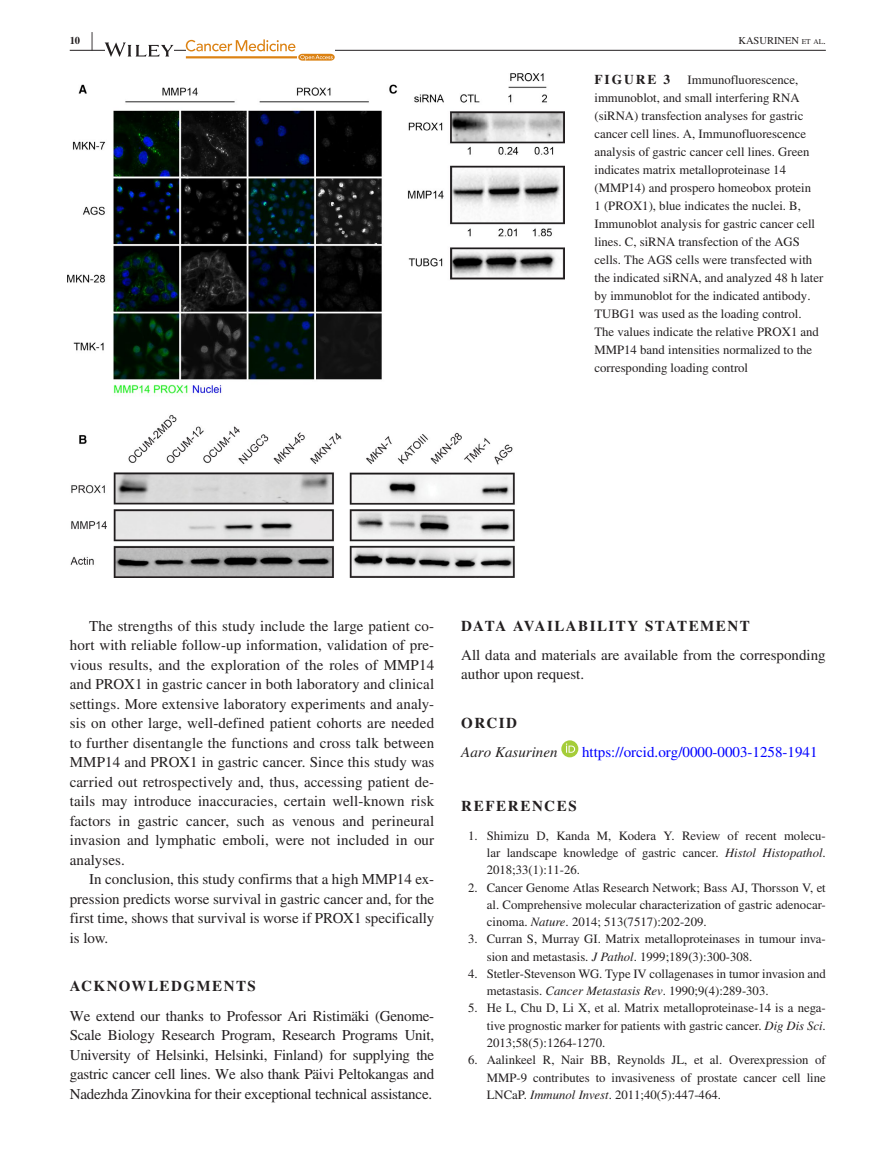
<style>
.page{position:relative;width:893px;height:1174px;background:#fff}
.page>*{position:absolute;margin:0;border:0;box-sizing:border-box;transform-origin:0 0}
.t1{font:700 25.95px "STIX";color:#231f20;scale:.36 1}
.t2{font:15px/19.5px "STIX";color:#231f20;text-align:justify}
.t3{font:700 15px "STIX";letter-spacing:.1em;color:#231f20}
.t4{font:15px "STIX";color:#00f}
.t5{font:italic 15px "STIX";color:#231f20}
.t6{font:700 13.5px "STIX";letter-spacing:.14em;color:#231f20}
.t7{font:12.75px/18px "STIX";color:#231f20;text-align:justify}
.t8{font:10.5px "STIX";color:#231f20}
.t9{font:700 10.5px "STIX";color:#231f20}
.s1{font-size:7.35px}
.s2{font-style:italic}
</style>
<div class="page">
<hr style="left:70px;top:50px;width:756px;height:1px;background:#231f20">
<svg style="left:105px;top:42px;width:69px;height:15px"></svg>
<svg style="left:186px;top:39px;width:149px;height:22px"></svg>
<svg style="left:561px;top:740px;width:17px;height:17px"></svg>
<svg style="left:566px;top:743px;width:9px;height:9px"></svg>
<img style="left:67px;top:73px;width:498px;height:504px">
<p class="t9" style="left:70px;top:34px;width:12px">10</p>
<h1 class="t1" style="left:91px;top:26px;width:7px">|</h1>
<p class="t8" style="left:738px;top:33px;width:89px">KASURINEN <span class="s1">et al</span>.</p>
<p class="t6" style="left:594px;top:71px;width:77px">FIGURE 3</p>
<p class="t7" style="left:594px;top:71px;width:230px;text-align:left;text-indent:93px">Immunofluorescence, immunoblot, and small interfering RNA (siRNA) transfection analyses for gastric cancer cell lines. A, Immunofluorescence analysis of gastric cancer cell lines. Green indicates matrix metalloproteinase 14 (MMP14) and prospero homeobox protein<br>1 (PROX1), blue indicates the nuclei. B, Immunoblot analysis for gastric cancer cell lines. C, siRNA transfection of the AGS cells. The AGS cells were transfected with the indicated siRNA, and analyzed 48 h later by immunoblot for the indicated antibody.<br>TUBG1 was used as the loading control.<br>The values indicate the relative PROX1 and MMP14 band intensities normalized to the corresponding loading control</p>
<p class="t2" style="left:70px;top:617px;width:366px;text-indent:20px">The strengths of this study include the large patient co&shy;hort with reliable follow‐up information, validation of pre&shy;vious results, and the exploration of the roles of MMP14 and PROX1 in gastric cancer in both laboratory and clinical settings. More extensive laboratory experiments and analy&shy;sis on other large, well‐defined patient cohorts are needed to further disentangle the functions and cross talk between MMP14 and PROX1 in gastric cancer. Since this study was carried out retrospectively and, thus, accessing patient de&shy;tails may introduce inaccuracies, certain well‐known risk factors in gastric cancer, such as venous and perineural invasion and lymphatic emboli, were not included in our analyses.</p>
<p class="t2" style="left:70px;top:870px;width:366px;text-indent:20px">In conclusion, this study confirms that a high MMP14 ex&shy;pression predicts worse survival in gastric cancer and, for the first time, shows that survival is worse if PROX1 specifically is low.</p>
<p class="t3" style="left:70px;top:977px;width:188px">ACKNOWLEDGMENTS</p>
<p class="t2" style="left:70px;top:1007px;width:366px">We extend our thanks to Professor Ari Ristimäki (Genome‐ Scale Biology Research Program, Research Programs Unit, University of Helsinki, Helsinki, Finland) for supplying the gastric cancer cell lines. We also thank Päivi Peltokangas and Nadezhda Zinovkina for their exceptional technical assistance.</p>
<p class="t3" style="left:461px;top:616px;width:290px">DATA AVAILABILITY STATEMENT</p>
<p class="t2" style="left:461px;top:646px;width:366px">All data and materials are available from the corresponding author upon request.</p>
<p class="t3" style="left:461px;top:714px;width:57px">ORCID</p>
<p class="t5" style="left:461px;top:742px;width:98px">Aaro Kasurinen</p>
<p class="t4" style="left:582px;top:742px;width:237px">https://orcid.org/0000-0003-1258-1941</p>
<p class="t3" style="left:461px;top:796px;width:117px">REFERENCES</p>
<p class="t7" style="left:487px;top:828px;width:341px;line-height:17.2px;text-indent:-19px">1. Shimizu D, Kanda M, Kodera Y. Review of recent molecu&shy;lar landscape knowledge of gastric cancer. <span class="s2">Histol Histopathol</span>.<br>2018;33(1):11‐26.</p>
<p class="t7" style="left:487px;top:879px;width:341px;line-height:17.2px;text-indent:-19px">2. Cancer Genome Atlas Research Network; Bass AJ, Thorsson V, et al. Comprehensive molecular characterization of gastric adenocar&shy;cinoma. <span class="s2">Nature</span>. 2014; 513(7517):202‐209.</p>
<p class="t7" style="left:487px;top:931px;width:341px;line-height:17.2px;text-indent:-19px">3. Curran S, Murray GI. Matrix metalloproteinases in tumour inva&shy;sion and metastasis. <span class="s2">J Pathol</span>. 1999;189(3):300‐308.</p>
<p class="t7" style="left:487px;top:966px;width:340px;line-height:17.2px;text-indent:-19px">4. Stetler‐Stevenson WG. Type IV collagenases in tumor invasion and metastasis. <span class="s2">Cancer Metastasis Rev</span>. 1990;9(4):289‐303.</p>
<p class="t7" style="left:487px;top:1000px;width:341px;line-height:17.2px;text-indent:-19px">5. He L, Chu D, Li X, et al. Matrix metalloproteinase‐14 is a nega&shy;tive prognostic marker for patients with gastric cancer. <span class="s2">Dig Dis Sci</span>.<br>2013;58(5):1264‐1270.</p>
<p class="t7" style="left:487px;top:1052px;width:340px;line-height:17.2px;text-indent:-19px">6. Aalinkeel R, Nair BB, Reynolds JL, et al. Overexpression of MMP‐9 contributes to invasiveness of prostate cancer cell line LNCaP. <span class="s2">Immunol Invest</span>. 2011;40(5):447‐464.</p>
</div>
